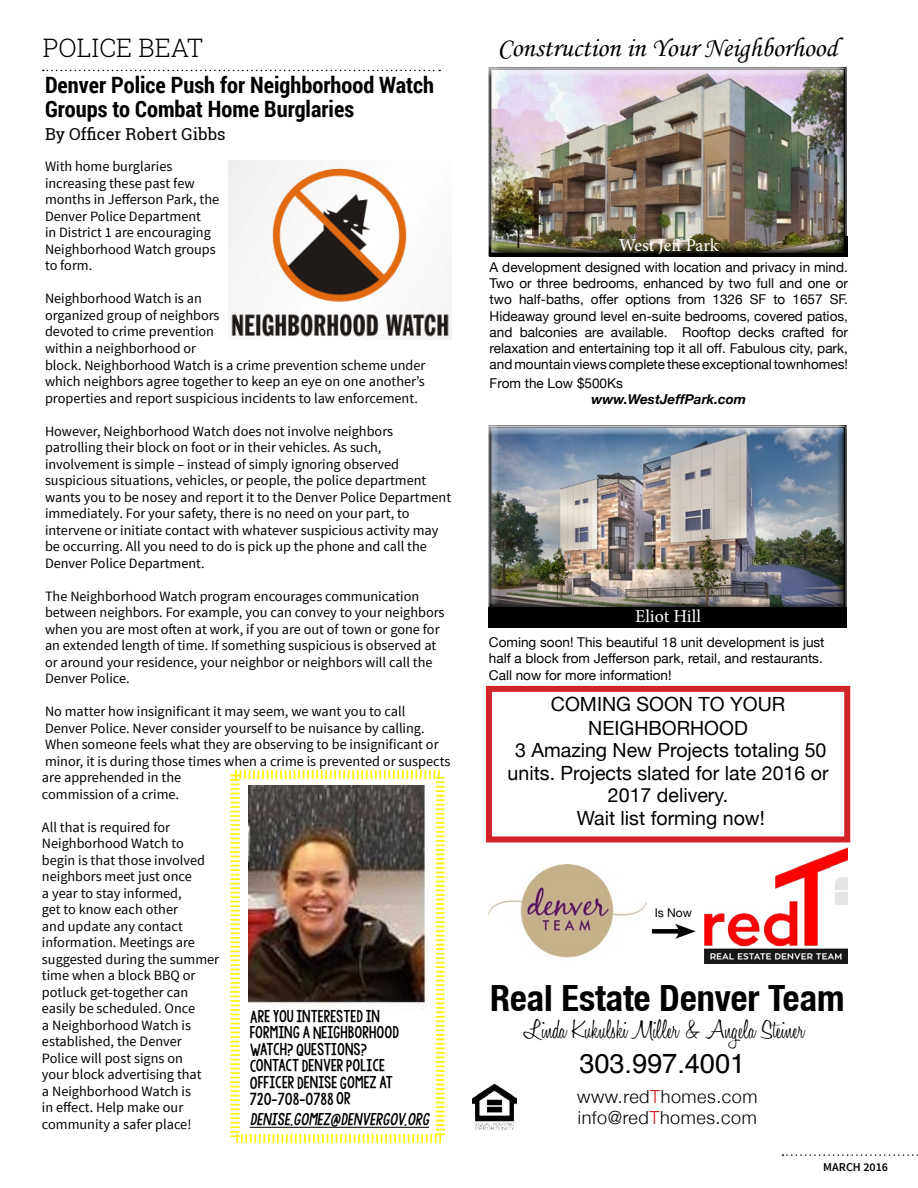
<style>
.page{position:relative;width:918px;height:1188px;background:#fff}
.page>*{position:absolute;margin:0;border:0;box-sizing:border-box;transform-origin:0 0}
.t1{font:700 condensed 36.15px "Helvetica Neue LT";color:#000}
.t2{font:300 27.15px "Honey Script";color:#000}
.t3{font:27.15px "Monotype Corsiva";color:#000}
.t4{font:27.15px "Helvetica S";color:#000}
.t5{font:300 25.5px "Roboto Slab";color:#000}
.t6{font:700 22.5px/24px "Roboto Condensed";color:#000}
.t7{font:19.65px/23px "Helvetica Neue";color:#000;text-align:center}
.t8{font:300 18px/21.1px "Helvetica Neue";letter-spacing:.03em;color:#000}
.t9{font:18px "Minion Pro";letter-spacing:-.005em;color:#fff}
.t10{font:16.5px/16.5px "KG Wh Yy Ou Go Tt A Be So Me An";color:#000}
.t11{font:italic 16.5px "KG Wh Yy Ou Go Tt A Be So Me An";color:#000}
.t12{font:16.5px "Roboto Slab";color:#000}
.t13{font:14.25px/16.5px "Source Sans Pro";color:#000}
.t14{font:13.5px/16.2px "Helvetica Neue";color:#000101;text-align:justify}
.t15{font:13.5px/16.5px "Helvetica Neue";color:#000}
.t16{font:italic 700 13.5px "Helvetica 76";color:#000101}
.t17{font:600 12px "Source Sans Pro";color:#000}
.t18{font:12px "Helvetica Neue";color:#000}
.s1{color:#d2232a}
</style>
<div class="page">
<svg style="left:782px;top:1154px;width:136px;height:2px"></svg>
<svg style="left:230px;top:770px;width:215px;height:374px"></svg>
<div style="left:482px;top:418px;width:376px;height:198px;background:#000;opacity:.75"></div>
<img style="left:472px;top:1083px;width:44px;height:47px">
<img style="left:704px;top:847px;width:143px;height:116px">
<div style="left:482px;top:59px;width:376px;height:200px;background:#000;opacity:.75"></div>
<div style="left:488px;top:607px;width:359px;height:21px;background:#000"></div>
<img style="left:489px;top:865px;width:158px;height:93px">
<div style="left:652px;top:929px;width:31px;height:5px;background:#000"></div>
<svg style="left:675px;top:924px;width:21px;height:15px"></svg>
<div style="left:486px;top:686px;width:364px;height:156px;border:6px solid #d2232a"></div>
<svg style="left:43px;top:70px;width:397px;height:1px"></svg>
<img style="left:229px;top:161px;width:223px;height:179px">
<img style="left:248px;top:786px;width:187px;height:225px">
<hr style="left:250px;top:1127px;width:179px;height:1px;background:#000">
<h3 class="t5" style="left:43px;top:31px;width:162px">POLICE BEAT</h3>
<h3 class="t6" style="left:45px;top:72px;width:391px">Denver Police Push for Neighborhood Watch<br>Groups to Combat Home Burglaries</h3>
<p class="t12" style="left:45px;top:122px;width:182px">By Officer Robert Gibbs</p>
<p class="t13" style="left:45px;top:159px;width:176px">With home burglaries increasing these past few months in Jefferson Park, the<br>Denver Police Department<br>in District 1 are encouraging<br>Neighborhood Watch groups to form.</p>
<p class="t13" style="left:45px;top:291px;width:176px">Neighborhood Watch is an organized group of neighbors devoted to crime prevention within a neighborhood or</p>
<p class="t13" style="left:45px;top:357px;width:382px;text-align:justify">block. Neighborhood Watch is a crime prevention scheme under which neighbors agree together to keep an eye on one another’s properties and report suspicious incidents to law enforcement.</p>
<p class="t13" style="left:45px;top:423px;width:408px">However, Neighborhood Watch does not involve neighbors patrolling their block on foot or in their vehicles. As such, involvement is simple – instead of simply ignoring observed suspicious situations, vehicles, or people, the police department wants you to be nosey and report it to the Denver Police Department immediately. For your safety, there is no need on your part, to intervene or initiate contact with whatever suspicious activity may be occurring. All you need to do is pick up the phone and call the Denver Police Department.</p>
<p class="t13" style="left:45px;top:588px;width:401px">The Neighborhood Watch program encourages communication between neighbors. For example, you can convey to your neighbors when you are most often at work, if you are out of town or gone for an extended length of time. If something suspicious is observed at or around your residence, your neighbor or neighbors will call the Denver Police.</p>
<p class="t13" style="left:42px;top:703px;width:410px">No matter how insignificant it may seem, we want you to call<br>Denver Police. Never consider yourself to be nuisance by calling.<br>When someone feels what they are observing to be insignificant or minor, it is during those times when a crime is prevented or suspects are apprehended in the<br>commission of a crime.</p>
<p class="t13" style="left:42px;top:819px;width:179px">All that is required for<br>Neighborhood Watch to begin is that those involved neighbors meet just once<br>a year to stay informed,<br>get to know each other<br>and update any contact information. Meetings are suggested during the summer time when a block BBQ or potluck get-together can easily be scheduled. Once<br>a Neighborhood Watch is established, the Denver<br>Police will post signs on<br>your block advertising that<br>a Neighborhood Watch is<br>in effect. Help make our community a safer place!</p>
<p class="t10" style="left:250px;top:1008px;width:151px">ARE YOU INTERESTED IN<br>FORMING A NEIGHBORHOOD<br>WATCH? QUESTIONS?<br>CONTACT DENVER POLICE<br>OFFICER DENISE GOMEZ AT<br>720-708-0788 OR</p>
<p class="t11" style="left:250px;top:1109px;width:184px">DENISE.GOMEZ@DENVERGOV.ORG</p>
<h2 class="t3" style="left:497px;top:32px;width:341px">Construction in Your Neighborhood</h2>
<p class="t9" style="left:619px;top:233px;width:102px">West Jeff Park</p>
<p class="t14" style="left:490px;top:259px;width:360px">A development designed with location and privacy in mind.<br>Two or three bedrooms, enhanced by two full and one or two half-baths, offer options from 1326 SF to 1657 SF.<br>Hideaway ground level en-suite bedrooms, covered patios, and balconies are available. Rooftop decks crafted for relaxation and entertaining top it all off. Fabulous city, park, and mountain views complete these exceptional townhomes!</p>
<p class="t14" style="left:490px;top:374px;width:135px">From the Low $500Ks</p>
<p class="t16" style="left:592px;top:391px;width:156px">www.WestJeffPark.com</p>
<p class="t9" style="left:635px;top:604px;width:68px">Eliot Hill</p>
<p class="t15" style="left:489px;top:633px;width:337px">Coming soon! This beautiful 18 unit development is just half a block from Jefferson park, retail, and restaurants.<br>Call now for more information!</p>
<h3 class="t7" style="left:508px;top:692px;width:322px">COMING SOON TO YOUR<br>NEIGHBORHOOD<br>3 Amazing New Projects totaling 50 units. Projects slated for late 2016 or<br>2017 delivery.<br>Wait list forming now!</h3>
<p class="t18" style="left:655px;top:905px;width:39px">Is Now</p>
<h1 class="t1" style="left:490px;top:976px;width:356px">Real Estate Denver Team</h1>
<h2 class="t2" style="left:524px;top:1013px;width:282px">Linda Kukulski Miller &amp; Angela Steiner</h2>
<h2 class="t4" style="left:579px;top:1048px;width:167px">303.997.4001</h2>
<p class="t8" style="left:577px;top:1086px;width:182px">www.red<span class="s1">T</span>homes.com info@red<span class="s1">T</span>homes.com</p>
<p class="t17" style="left:823px;top:1159px;width:66px">MARCH 2016</p>
</div>
